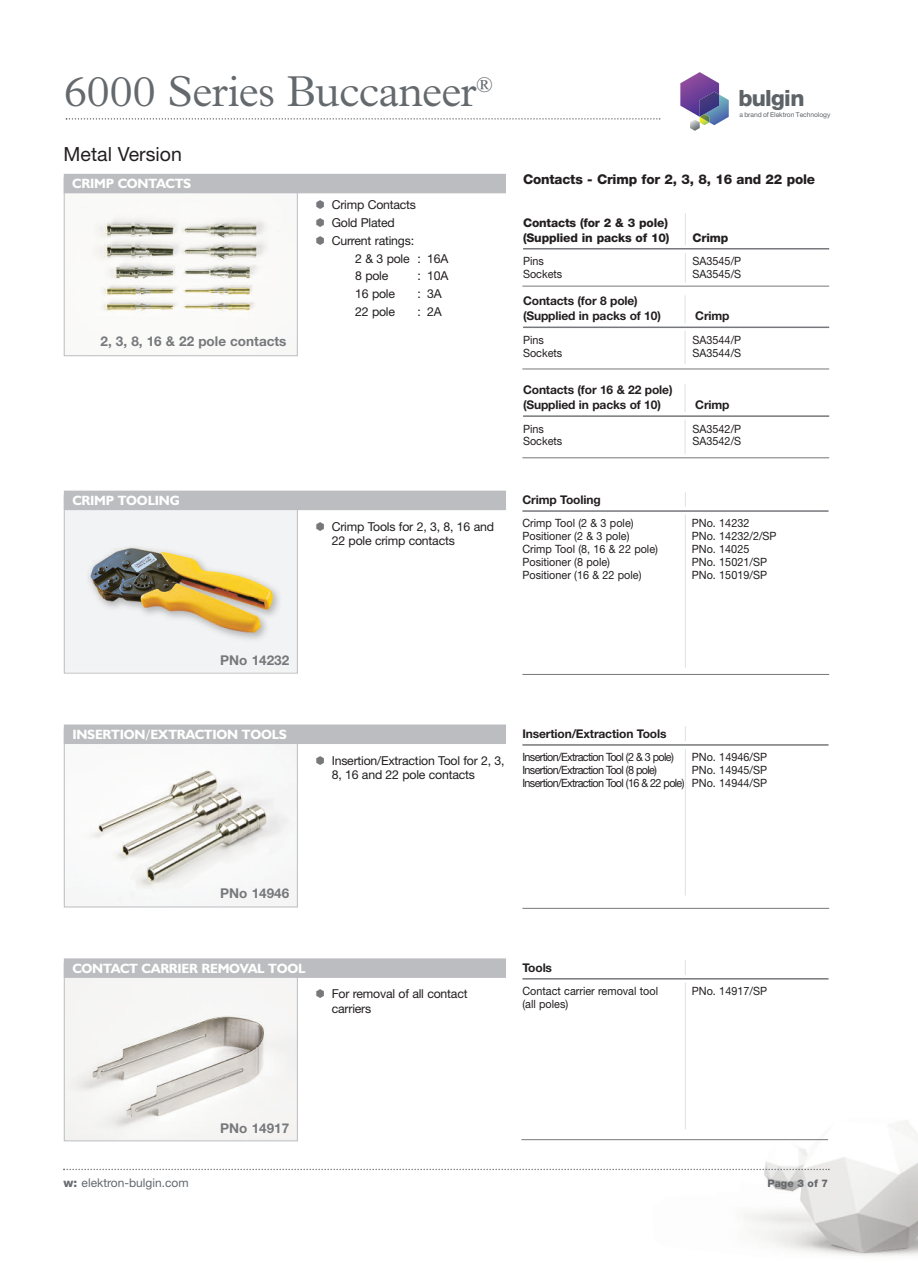
<style>
.page{position:relative;width:918px;height:1263px;background:#fff}
.page>*{position:absolute;margin:0;border:0;box-sizing:border-box;transform-origin:0 0}
.t1{font:300 43.5px "Plantin";letter-spacing:-.015em;color:#64696d}
.t2{font:800 22.5px "Helvetica Neue";letter-spacing:-.025em;color:#5e6367}
.t3{font:19.5px "Helvetica Neue";color:#231f20}
.t4{font:700 13.5px "Humanist 521 BT";letter-spacing:-.015em;color:#fff}
.t5{font:13.5px "Helvetica Neue Bold TT";color:#76787b}
.t6{font:800 13.5px "Helvetica Neue";letter-spacing:-.015em;color:#231f20}
.t7{font:12.3px/14.7px "Helvetica Neue";letter-spacing:-.015em;color:#231f20}
.t8{font:12px/15px "Helvetica Neue Bold TT";letter-spacing:-.01em;color:#231f20}
.t9{font:800 12px/15px "Helvetica Neue";letter-spacing:-.015em;color:#231f20}
.t10{font:12px "Helvetica Neue";color:#64696d}
.t11{font:11.4px "Helvetica Neue";color:#231f20;scale:.95 1}
.t12{font:11.4px/12.9px "Helvetica Neue";letter-spacing:-.06em;color:#231f20;text-align:right;scale:.95 1}
.t13{font:800 10.5px "Helvetica Neue";color:#64696d}
.t14{font:6.75px "Helvetica Neue";letter-spacing:-.01em;color:#5e6367}
.s1{font-weight:800}
</style>
<div class="page">
<img style="left:603px;top:1120px;width:315px;height:136px">
<svg style="left:63px;top:1169px;width:767px;height:1px"></svg>
<svg style="left:680px;top:72px;width:49px;height:59px"></svg>
<svg style="left:66px;top:118px;width:594px;height:2px"></svg>
<img style="left:66px;top:510px;width:230px;height:161px">
<div style="left:64px;top:495px;width:234px;height:178px;border:1px solid #bcbdc0"></div>
<img style="left:66px;top:193px;width:230px;height:120px">
<div style="left:64px;top:177px;width:234px;height:179px;border:1px solid #bcbdc0"></div>
<img style="left:81px;top:744px;width:215px;height:161px">
<div style="left:64px;top:729px;width:234px;height:178px;border:1px solid #bcbdc0"></div>
<img style="left:66px;top:978px;width:230px;height:161px">
<div style="left:64px;top:963px;width:234px;height:178px;border:1px solid #bcbdc0"></div>
<hr style="left:685px;top:295px;width:1px;height:69px;background:#dfe1e0">
<svg style="left:523px;top:323px;width:306px;height:8px"></svg>
<hr style="left:685px;top:492px;width:1px;height:176px;background:#dfe1e0">
<div style="left:522px;top:507px;width:307px;height:7px;background:#fff"></div>
<hr style="left:522px;top:510px;width:307px;height:2px;background:#76787b">
<hr style="left:685px;top:213px;width:1px;height:70px;background:#dfe1e0">
<svg style="left:523px;top:245px;width:306px;height:8px"></svg>
<hr style="left:523px;top:248px;width:306px;height:1px;background:#76787b">
<div style="left:64px;top:174px;width:442px;height:19px;background:#bcbdc0"></div>
<div style="left:64px;top:491px;width:442px;height:19px;background:#bcbdc0"></div>
<hr style="left:522px;top:286px;width:307px;height:1px;background:#76787b">
<hr style="left:522px;top:674px;width:307px;height:1px;background:#76787b">
<hr style="left:685px;top:726px;width:1px;height:169px;background:#dfe1e0">
<div style="left:522px;top:741px;width:307px;height:8px;background:#fff"></div>
<hr style="left:522px;top:744px;width:307px;height:2px;background:#76787b">
<div style="left:64px;top:724px;width:442px;height:20px;background:#bcbdc0"></div>
<hr style="left:522px;top:908px;width:307px;height:1px;background:#76787b">
<hr style="left:685px;top:960px;width:1px;height:169px;background:#dfe1e0">
<svg style="left:522px;top:975px;width:307px;height:7px"></svg>
<hr style="left:522px;top:978px;width:307px;height:1px;background:#76787b">
<div style="left:64px;top:958px;width:442px;height:20px;background:#bcbdc0"></div>
<hr style="left:523px;top:327px;width:306px;height:1px;background:#76787b">
<hr style="left:522px;top:369px;width:307px;height:1px;background:#76787b">
<hr style="left:685px;top:384px;width:1px;height:70px;background:#dfe1e0">
<div style="left:521px;top:412px;width:308px;height:8px;background:#fff"></div>
<hr style="left:523px;top:415px;width:306px;height:2px;background:#76787b">
<hr style="left:522px;top:457px;width:307px;height:1px;background:#76787b">
<hr style="left:521px;top:1139px;width:307px;height:1px;background:#76787b">
<h1 class="t1" style="left:64px;top:77px;width:431px">6000 Series Buccaneer<sup>®</sup></h1>
<h3 class="t3" style="left:64px;top:147px;width:120px">Metal Version</h3>
<p class="t4" style="left:72px;top:179px;width:121px">CRIMP CONTACTS</p>
<p class="t5" style="left:101px;top:332px;width:187px">2, 3, 8, 16 &amp; 22 pole contacts</p>
<p class="t7" style="left:332px;top:199px;width:86px">Crimp Contacts</p>
<p class="t7" style="left:332px;top:217px;width:65px">Gold Plated</p>
<p class="t7" style="left:332px;top:234px;width:84px">Current ratings:</p>
<p class="t7" style="left:355px;top:252px;width:95px">2 &amp; 3 pole : 16A</p>
<p class="t7" style="left:355px;top:270px;width:35px">8 pole</p>
<p class="t7" style="left:417px;top:270px;width:32px">: 10A</p>
<p class="t7" style="left:355px;top:287px;width:41px">16 pole</p>
<p class="t7" style="left:417px;top:287px;width:26px">: 3A</p>
<p class="t7" style="left:355px;top:305px;width:41px">22 pole</p>
<p class="t7" style="left:417px;top:305px;width:26px">: 2A</p>
<p class="t4" style="left:72px;top:496px;width:109px">CRIMP TOOLING</p>
<p class="t7" style="left:332px;top:520px;width:164px">Crimp Tools for 2, 3, 8, 16 and<br>22 pole crimp contacts</p>
<h2 class="t2" style="left:738px;top:90px;width:68px">bulgin</h2>
<p class="t14" style="left:739px;top:112px;width:92px">a brand of Elektron Technology</p>
<p class="t6" style="left:523px;top:174px;width:294px">Contacts - Crimp for 2, 3, 8, 16 and 22 pole</p>
<p class="t9" style="left:523px;top:216px;width:148px">Contacts (for 2 &amp; 3 pole) (Supplied in packs of 10)</p>
<p class="t9" style="left:693px;top:231px;width:37px">Crimp</p>
<p class="t11" style="left:523px;top:257px;width:23px">Pins</p>
<p class="t11" style="left:693px;top:257px;width:53px">SA3545/P</p>
<p class="t11" style="left:523px;top:270px;width:43px">Sockets</p>
<p class="t11" style="left:693px;top:270px;width:53px">SA3545/S</p>
<p class="t8" style="left:523px;top:293px;width:139px">Contacts (for 8 pole) (Supplied in packs of 10)</p>
<p class="t8" style="left:695px;top:308px;width:36px">Crimp</p>
<p class="t11" style="left:523px;top:336px;width:23px">Pins</p>
<p class="t11" style="left:693px;top:336px;width:53px">SA3544/P</p>
<p class="t11" style="left:523px;top:348px;width:43px">Sockets</p>
<p class="t11" style="left:693px;top:348px;width:53px">SA3544/S</p>
<p class="t8" style="left:523px;top:382px;width:151px">Contacts (for 16 &amp; 22 pole) (Supplied in packs of 10)</p>
<p class="t8" style="left:695px;top:397px;width:36px">Crimp</p>
<p class="t11" style="left:523px;top:424px;width:23px">Pins</p>
<p class="t11" style="left:693px;top:424px;width:53px">SA3542/P</p>
<p class="t11" style="left:523px;top:437px;width:43px">Sockets</p>
<p class="t11" style="left:693px;top:437px;width:53px">SA3542/S</p>
<p class="t8" style="left:522px;top:492px;width:80px">Crimp Tooling</p>
<p class="t11" style="left:522px;top:519px;width:119px">Crimp Tool (2 &amp; 3 pole)</p>
<p class="t11" style="left:692px;top:519px;width:62px">PNo. 14232</p>
<p class="t11" style="left:522px;top:532px;width:114px">Positioner (2 &amp; 3 pole)</p>
<p class="t11" style="left:692px;top:532px;width:91px">PNo. 14232/2/SP</p>
<p class="t11" style="left:522px;top:545px;width:144px">Crimp Tool (8, 16 &amp; 22 pole)</p>
<p class="t11" style="left:692px;top:545px;width:62px">PNo. 14025</p>
<p class="t11" style="left:522px;top:558px;width:94px">Positioner (8 pole)</p>
<p class="t11" style="left:692px;top:558px;width:81px">PNo. 15021/SP</p>
<p class="t11" style="left:522px;top:571px;width:127px">Positioner (16 &amp; 22 pole)</p>
<p class="t11" style="left:692px;top:571px;width:81px">PNo. 15019/SP</p>
<p class="t5" style="left:220px;top:651px;width:70px">PNo 14232</p>
<p class="t4" style="left:72px;top:729px;width:216px">INSERTION/EXTRACTION TOOLS</p>
<p class="t7" style="left:332px;top:754px;width:174px">Insertion/Extraction Tool for 2, 3,<br>8, 16 and 22 pole contacts</p>
<p class="t8" style="left:522px;top:726px;width:146px">Insertion/Extraction Tools</p>
<p class="t12" style="left:522px;top:752px;width:161px">Insertion/Extraction Tool (2 &amp; 3 pole)</p>
<p class="t11" style="left:692px;top:753px;width:81px">PNo. 14946/SP</p>
<p class="t12" style="left:522px;top:765px;width:143px">Insertion/Extraction Tool (8 pole)</p>
<p class="t12" style="left:522px;top:765px;width:259px">PNo. 14945/SP<br>Insertion/Extraction Tool (16 &amp; 22 pole) PNo. 14944/SP</p>
<p class="t5" style="left:220px;top:885px;width:70px">PNo 14946</p>
<p class="t4" style="left:72px;top:963px;width:235px">CONTACT CARRIER REMOVAL TOOL</p>
<p class="t7" style="left:332px;top:988px;width:137px">For removal of all contact carriers</p>
<p class="t8" style="left:522px;top:960px;width:31px">Tools</p>
<p class="t11" style="left:522px;top:987px;width:144px">Contact carrier removal tool</p>
<p class="t11" style="left:692px;top:987px;width:81px">PNo. 14917/SP</p>
<p class="t11" style="left:522px;top:1000px;width:50px">(all poles)</p>
<p class="t10" style="left:64px;top:1179px;width:127px"><span class="s1">w:</span> elektron-bulgin.com</p>
<p class="t5" style="left:220px;top:1120px;width:70px">PNo 14917</p>
<p class="t13" style="left:768px;top:1180px;width:62px">Page 3 of 7</p>
</div>
